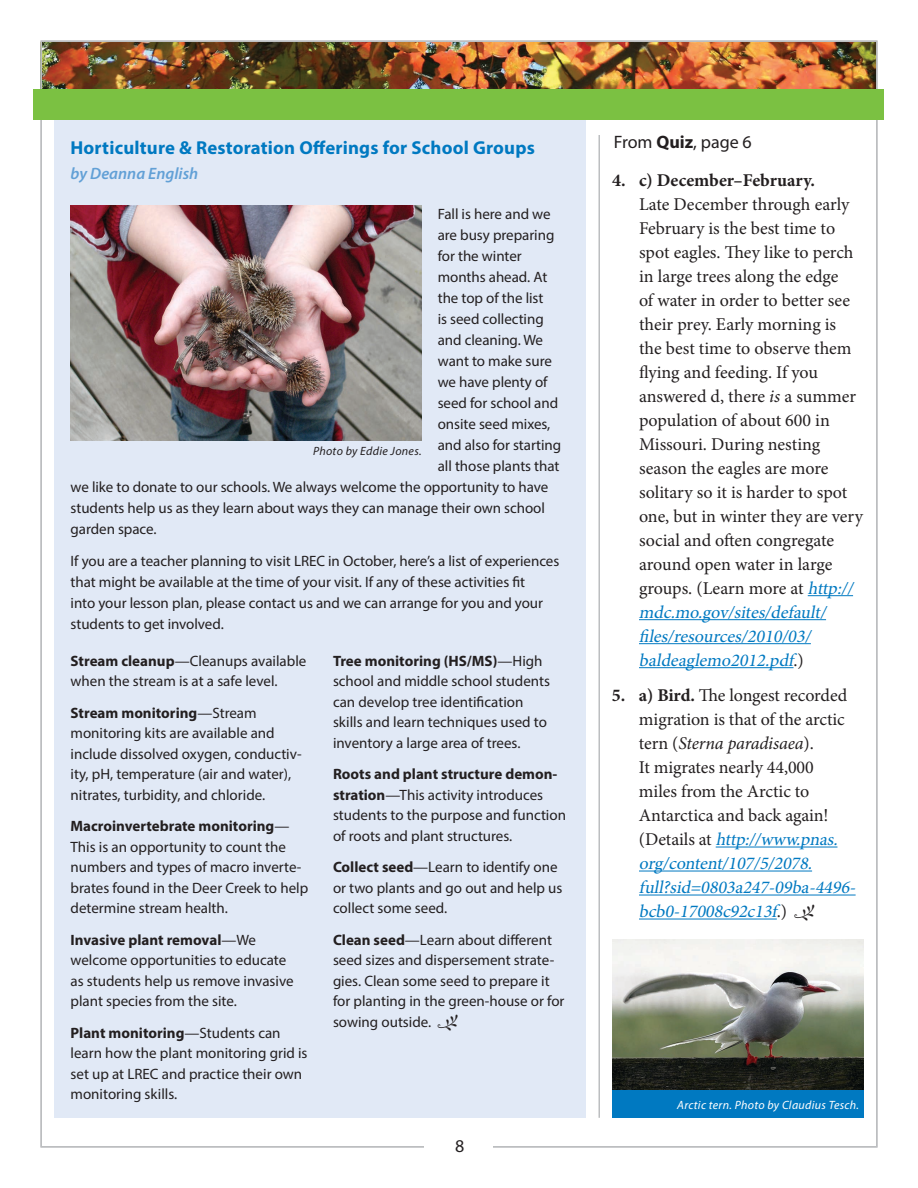
<style>
.page{position:relative;width:918px;height:1188px;background:#fff}
.page>*{position:absolute;margin:0;border:0;box-sizing:border-box;transform-origin:0 0}
.t1{font:700 18.75px "Myriad Pro";letter-spacing:.01em;color:#0079c1}
.t2{font:18px/24px "Minion Pro";letter-spacing:-.005em;color:#231f20}
.t3{font:700 18px "Minion Pro";color:#231f20}
.t4{font:18px "Myriad Pro";color:#231f20}
.t5{font:italic 600 16.5px "Myriad Pro";color:#62a0d6}
.t6{font:15px/20.5px "Myriad Pro";color:#231f20}
.t7{font:italic 12px "Myriad Pro";letter-spacing:.025em;color:#fff}
.t8{font:italic 12px "Myriad Pro";letter-spacing:.025em;color:#231f20}
.s1{font-weight:700}
.s2{font-family:"Kfon";font-size:17.25px}
.s3{font-style:italic}
.s4{font-style:italic;color:#0079c1}
</style>
<div class="page">
<img style="left:43px;top:43px;width:832px;height:46px">
<div style="left:34px;top:89px;width:850px;height:31px;background:#7bc142"></div>
<div style="left:54px;top:120px;width:532px;height:998px;background:#e1e9f6"></div>
<hr style="left:598px;top:135px;width:2px;height:983px;background:#bcbec0">
<hr style="left:808px;top:595px;width:45px;height:1px;background:#0079c1">
<hr style="left:639px;top:619px;width:187px;height:1px;background:#0079c1">
<hr style="left:639px;top:643px;width:172px;height:1px;background:#0079c1">
<hr style="left:639px;top:667px;width:155px;height:1px;background:#0079c1">
<hr style="left:716px;top:847px;width:121px;height:1px;background:#0079c1">
<hr style="left:639px;top:871px;width:173px;height:1px;background:#0079c1">
<hr style="left:639px;top:895px;width:217px;height:1px;background:#0079c1">
<hr style="left:639px;top:919px;width:138px;height:1px;background:#0079c1">
<img style="left:612px;top:940px;width:252px;height:150px">
<div style="left:612px;top:1090px;width:252px;height:28px;background:#0079c1"></div>
<img style="left:71px;top:205px;width:351px;height:236px">
<p class="t1" style="left:71px;top:136px;width:466px">Horticulture &amp; Restoration Offerings for School Groups</p>
<p class="t5" style="left:71px;top:163px;width:129px">by Deanna English</p>
<p class="t6" style="left:438px;top:203px;width:114px">Fall is here and we</p>
<p class="t6" style="left:438px;top:224px;width:118px">are busy preparing</p>
<p class="t6" style="left:438px;top:245px;width:86px">for the winter</p>
<p class="t6" style="left:438px;top:266px;width:111px">months ahead. At</p>
<p class="t6" style="left:438px;top:287px;width:107px">the top of the list</p>
<p class="t6" style="left:438px;top:308px;width:108px">is seed collecting</p>
<p class="t6" style="left:438px;top:329px;width:107px">and cleaning. We</p>
<p class="t6" style="left:438px;top:350px;width:116px">want to make sure</p>
<p class="t6" style="left:438px;top:371px;width:111px">we have plenty of</p>
<p class="t6" style="left:438px;top:392px;width:122px">seed for school and</p>
<p class="t6" style="left:438px;top:413px;width:114px">onsite seed mixes,</p>
<p class="t6" style="left:438px;top:434px;width:125px">and also for starting</p>
<p class="t6" style="left:438px;top:455px;width:123px">all those plants that</p>
<p class="t6" style="left:71px;top:476px;width:479px">we like to donate to our schools. We always welcome the opportunity to have</p>
<p class="t6" style="left:71px;top:497px;width:476px">students help us as they learn about ways they can manage their own school</p>
<p class="t6" style="left:71px;top:518px;width:88px">garden space.</p>
<p class="t6" style="left:71px;top:550px;width:490px;line-height:21px">If you are a teacher planning to visit LREC in October, here’s a list of experiences that might be available at the time of your visit. If any of these activities fit<br>into your lesson plan, please contact us and we can arrange for you and your students to get involved.</p>
<p class="t6" style="left:71px;top:650px;width:237px"><span class="s1">Stream cleanup</span>—Cleanups available when the stream is at a safe level.</p>
<p class="t6" style="left:71px;top:702px;width:233px"><span class="s1">Stream monitoring</span>—Stream monitoring kits are available and include dissolved oxygen, conductiv&shy;ity, pH, temperature (air and water), nitrates, turbidity, and chloride.</p>
<p class="t6" style="left:71px;top:816px;width:239px"><span class="s1">Macroinvertebrate monitoring</span>— This is an opportunity to count the numbers and types of macro inverte&shy;brates found in the Deer Creek to help determine stream health.</p>
<p class="t6" style="left:71px;top:929px;width:225px"><span class="s1">Invasive plant removal</span>—We welcome opportunities to educate as students help us remove invasive plant species from the site.</p>
<p class="t6" style="left:71px;top:1022px;width:239px"><span class="s1">Plant monitoring</span>—Students can learn how the plant monitoring grid is set up at LREC and practice their own monitoring skills.</p>
<p class="t8" style="left:313px;top:443px;width:110px">Photo by Eddie Jones.</p>
<p class="t6" style="left:333px;top:650px;width:219px"><span class="s1">Tree monitoring (HS/MS)</span>—High school and middle school students can develop tree identification skills and learn techniques used to inventory a large area of trees.</p>
<p class="t6" style="left:333px;top:764px;width:235px"><span class="s1">Roots and plant structure demon&shy;stration</span>—This activity introduces students to the purpose and function of roots and plant structures.</p>
<p class="t6" style="left:333px;top:857px;width:231px"><span class="s1">Collect seed</span>—Learn to identify one or two plants and go out and help us collect some seed.</p>
<p class="t6" style="left:333px;top:929px;width:233px"><span class="s1">Clean seed</span>—Learn about different seed sizes and dispersement strate&shy;gies. Clean some seed to prepare it for planting in the green-house or for sowing outside. <span class="s2">O</span></p>
<p class="t4" style="left:455px;top:1135px;width:11px">8</p>
<p class="t4" style="left:614px;top:131px;width:140px">From <span class="s1">Quiz</span>, page 6</p>
<p class="t3" style="left:612px;top:167px;width:205px">4. c) December–February.</p>
<p class="t2" style="left:639px;top:192px;width:226px">Late December through early<br>February is the best time to spot eagles. They like to perch in large trees along the edge<br>of water in order to better see their prey. Early morning is the best time to observe them flying and feeding. If you answered d, there <span class="s3">is</span> a summer population of about 600 in<br>Missouri. During nesting season the eagles are more solitary so it is harder to spot one, but in winter they are very social and often congregate around open water in large groups. (Learn more at <span class="s4">http:// mdc.mo.gov/sites/default/ files/resources/2010/03/ baldeaglemo2012.pdf</span>. )</p>
<p class="t2" style="left:639px;top:684px;width:222px;text-indent:-27px"><span class="s1">5. a) Bird.</span> The longest recorded migration is that of the arctic tern (<span class="s3">Sterna paradisaea</span>).<br>It migrates nearly 44,000<br>miles from the Arctic to<br>Antarctica and back again!<br>( D e t ai l s at <span class="s4">http://www.pnas. org/content/107/5/2078. full?sid=0803a247-09ba-4496- bcb0-17008c92c13f</span>. ) <span class="s2">O</span></p>
<p class="t7" style="left:677px;top:1098px;width:183px">Arctic tern. Photo by Claudius Tesch.</p>
</div>
